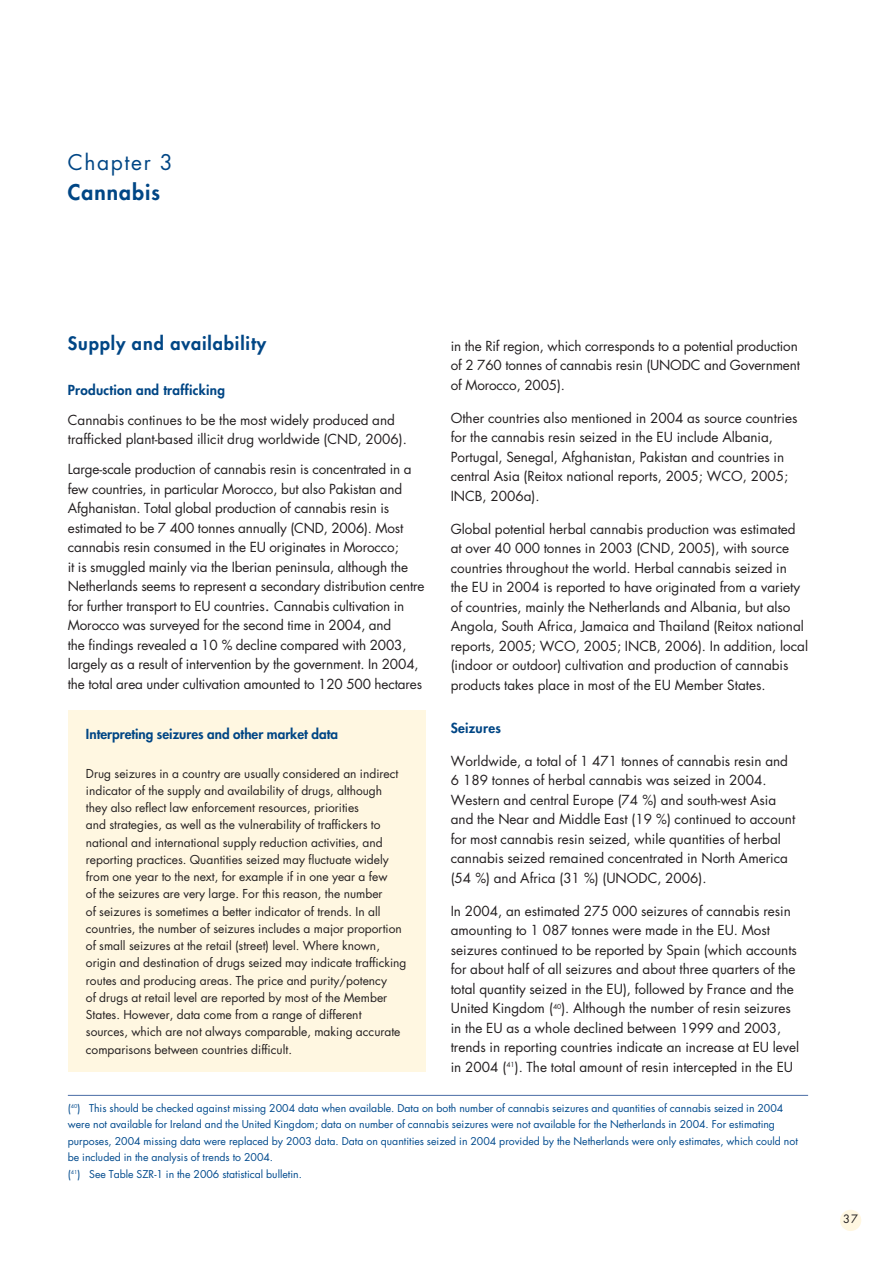
<style>
.page{position:relative;width:893px;height:1263px;background:#fff}
.page>*{position:absolute;margin:0;border:0;box-sizing:border-box;transform-origin:0 0}
.t1{font:21px "Futura";letter-spacing:.075em;color:#004685}
.t2{font:800 21px "Futura";letter-spacing:.05em;color:#004685}
.t3{font:800 18px "Futura";letter-spacing:.05em;color:#004685}
.t4{font:13.5px/19.5px "Futura";color:#231f20}
.t5{font:800 13.5px "Futura";color:#004685}
.t6{font:800 13.5px "Futura";letter-spacing:.02em;color:#004685}
.t7{font:12px/17.2px "Futura";color:#231f20}
.t8{font:11.25px "Futura";color:#231f20}
.t9{font:10.5px/16.5px "Futura";color:#004a8d}
.s1{font-size:16.5px}
</style>
<div class="page">
<div style="left:840px;top:1210px;width:21px;height:21px;background:#fff7e1;border-radius:50%"></div>
<hr style="left:68px;top:1095px;width:740px;height:1px;background:#496da6">
<div style="left:68px;top:710px;width:357px;height:362px;background:#fff7e1"></div>
<h1 class="t1" style="left:68px;top:152px;width:106px">Chapter 3</h1>
<h1 class="t2" style="left:68px;top:182px;width:94px">Cannabis</h1>
<h2 class="t3" style="left:68px;top:335px;width:200px">Supply and availability</h2>
<p class="t6" style="left:68px;top:383px;width:159px">Production and trafficking</p>
<p class="t4" style="left:68px;top:411px;width:340px">Cannabis continues to be the most widely produced and trafficked plant-based illicit drug worldwide (CND, 2006).</p>
<p class="t4" style="left:68px;top:461px;width:358px">Large-scale production of cannabis resin is concentrated in a few countries, in particular Morocco, but also Pakistan and Afghanistan. Total global production of cannabis resin is estimated to be 7 400 tonnes annually (CND, 2006). Most cannabis resin consumed in the EU originates in Morocco;<br>it is smuggled mainly via the Iberian peninsula, although the Netherlands seems to represent a secondary distribution centre for further transport to EU countries<span class="s1">.</span> Cannabis cultivation in Morocco was surveyed for the second time in 2004, and<br>the findings revealed a 10 % decline compared with 2003, largely as a result of intervention by the government. In 2004, the total area under cultivation amounted to 120 500 hectares</p>
<p class="t4" style="left:451px;top:337px;width:351px">in the Rif region, which corresponds to a potential production of 2 760 tonnes of cannabis resin (UNODC and Government of Morocco, 2005).</p>
<p class="t4" style="left:451px;top:409px;width:348px">Other countries also mentioned in 2004 as source countries for the cannabis resin seized in the EU include Albania, Portugal, Senegal, Afghanistan, Pakistan and countries in central Asia (Reitox national reports, 2005; WCO, 2005; INCB, 2006a).</p>
<p class="t4" style="left:451px;top:520px;width:359px">Global potential herbal cannabis production was estimated at over 40 000 tonnes in 2003 (CND, 2005), with source countries throughout the world. Herbal cannabis seized in<br>the EU in 2004 is reported to have originated from a variety of countries, mainly the Netherlands and Albania, but also Angola, South Africa, Jamaica and Thailand (Reitox national reports, 2005; WCO, 2005; INCB, 2006). In addition, local (indoor or outdoor) cultivation and production of cannabis products takes place in most of the EU Member States.</p>
<p class="t6" style="left:451px;top:721px;width:52px">Seizures</p>
<p class="t4" style="left:451px;top:752px;width:346px">Worldwide, a total of 1 471 tonnes of cannabis resin and 6 189 tonnes of herbal cannabis was seized in 2004.<br>Western and central Europe (74 %) and south-west Asia and the Near and Middle East (19 %) continued to account for most cannabis resin seized, while quantities of herbal cannabis seized remained concentrated in North America (54 %) and Africa (31 %) (UNODC, 2006).</p>
<p class="t4" style="left:451px;top:902px;width:350px">In 2004, an estimated 275 000 seizures of cannabis resin amounting to 1 087 tonnes were made in the EU. Most seizures continued to be reported by Spain (which accounts for about half of all seizures and about three quarters of the total quantity seized in the EU), followed by France and the United Kingdom (<sup>40</sup>). Although the number of resin seizures in the EU as a whole declined between 1999 and 2003, trends in reporting countries indicate an increase at EU level in 2004 (<sup>41</sup>). The total amount of resin intercepted in the EU</p>
<p class="t9" style="left:68px;top:1101px;width:731px">(<sup>40</sup>) This should be checked against missing 2004 data when available. Data on both number of cannabis seizures and quantities of cannabis seized in 2004 were not available for Ireland and the United Kingdom; data on number of cannabis seizures were not available for the Netherlands in 2004. For estimating purposes, 2004 missing data were replaced by 2003 data. Data on quantities seized in 2004 provided by the Netherlands were only estimates, which could not be included in the analysis of trends to 2004.<br>(<sup>41</sup>) See Table SZR-1 in the 2006 statistical bulletin.</p>
<p class="t5" style="left:86px;top:728px;width:253px">Interpreting seizures and other market data</p>
<p class="t7" style="left:86px;top:765px;width:322px">Drug seizures in a country are usually considered an indirect indicator of the supply and availability of drugs, although they also reflect law enforcement resources, priorities<br>and strategies, as well as the vulnerability of traffickers to national and international supply reduction activities, and reporting practices. Quantities seized may fluctuate widely from one year to the next, for example if in one year a few<br>of the seizures are very large. For this reason, the number<br>of seizures is sometimes a better indicator of trends. In all countries, the number of seizures includes a major proportion of small seizures at the retail (street) level. Where known, origin and destination of drugs seized may indicate trafficking routes and producing areas. The price and purity/potency<br>of drugs at retail level are reported by most of the Member States. However, data come from a range of different sources, which are not always comparable, making accurate comparisons between countries difficult.</p>
<p class="t8" style="left:843px;top:1213px;width:16px">37</p>
</div>
